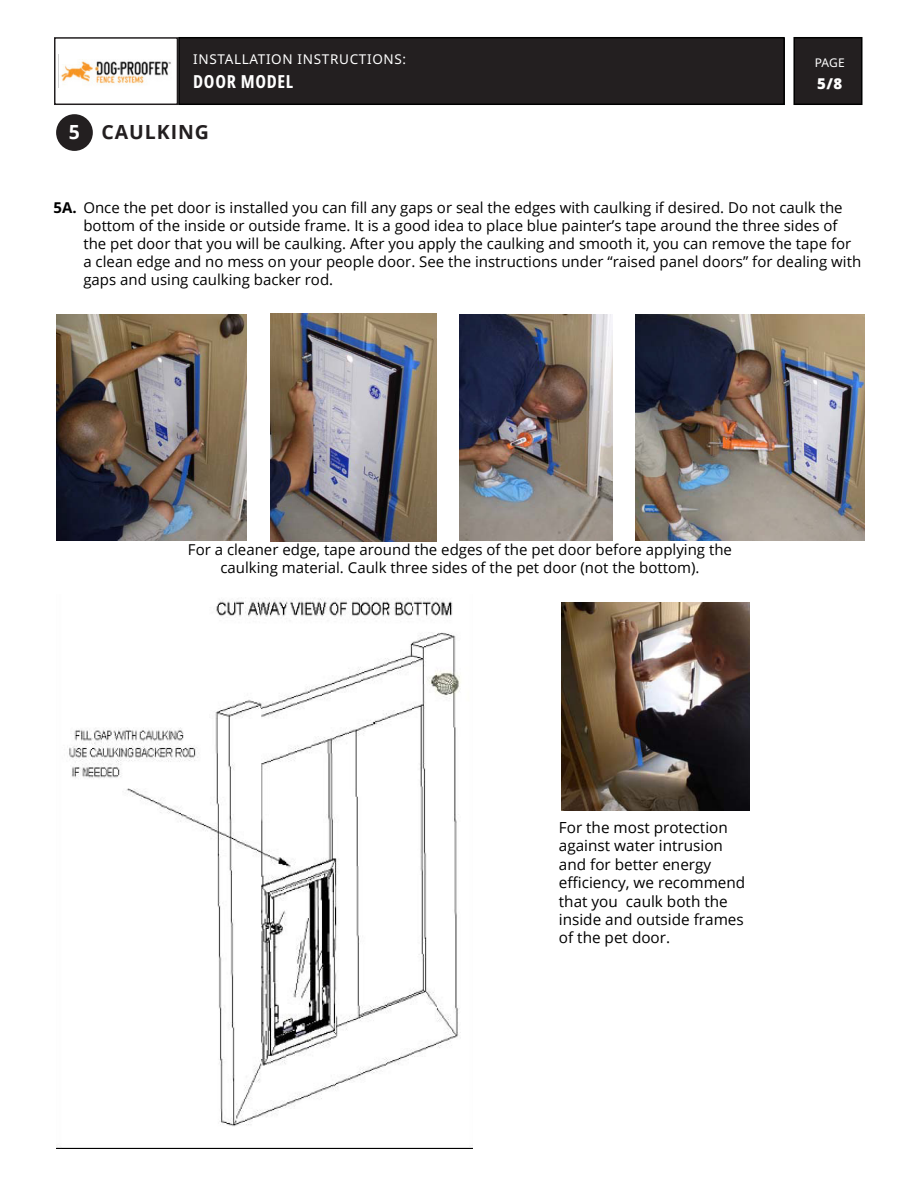
<style>
.page{position:relative;width:918px;height:1188px;background:#fff}
.page>*{position:absolute;margin:0;border:0;box-sizing:border-box;transform-origin:0 0}
.t1{font:700 19.5px "Open Sans";letter-spacing:.05em;color:#231f20}
.t2{font:700 extra-condensed 18px "Noto Sans Georgian";letter-spacing:.04em;color:#fff}
.t3{font:15.3px/18.3px "Open Sans";color:#000}
.t4{font:15px/18px "Open Sans";color:#000}
.t5{font:800 15px "Open Sans";color:#fff}
.t6{font:13.5px "Noto Sans";letter-spacing:.05em;color:#fff}
.t7{font:12px "Noto Sans";color:#fff}
.s1{color:#fff}
.s2{font-family:"Noto Sans Georgian";font-weight:900}
.s3{font-family:"Noto Sans";font-weight:700}
</style>
<div class="page">
<div style="left:54px;top:37px;width:124px;height:68px;border:2px solid #231f20"></div>
<img style="left:58px;top:55px;width:113px;height:32px">
<div style="left:56px;top:114px;width:37px;height:37px;background:#231f20;border-radius:50%"></div>
<div style="left:179px;top:38px;width:605px;height:66px;background:#231f20"></div>
<div style="left:178px;top:37px;width:607px;height:68px;border:2px solid #000"></div>
<div style="left:794px;top:38px;width:68px;height:66px;background:#231f20"></div>
<div style="left:793px;top:37px;width:69px;height:68px;border:2px solid #000"></div>
<img style="left:56px;top:315px;width:191px;height:226px">
<img style="left:271px;top:314px;width:165px;height:228px">
<img style="left:460px;top:315px;width:152px;height:226px">
<img style="left:636px;top:315px;width:228px;height:226px">
<img style="left:561px;top:602px;width:189px;height:209px">
<img style="left:56px;top:597px;width:417px;height:551px">
<p class="t6" style="left:193px;top:50px;width:215px">INSTALLATION INSTRUCTIONS:</p>
<p class="t2" style="left:193px;top:68px;width:102px">DOOR MODEL</p>
<h1 class="t1" style="left:69px;top:118px;width:142px"><span class="s1">5</span> CAULKING</h1>
<p class="t7" style="left:815px;top:54px;width:31px">PAGE</p>
<p class="t5" style="left:817px;top:72px;width:27px"><span class="s2">5</span>/8</p>
<p class="t4" style="left:83px;top:198px;width:779px;text-indent:-30px"><span class="s3">5A.</span> Once the pet door is installed you can fill any gaps or seal the edges with caulking if desired. Do not caulk the bottom of the inside or outside frame. It is a good idea to place blue painter’s tape around the three sides of the pet door that you will be caulking. After you apply the caulking and smooth it, you can remove the tape for a clean edge and no mess on your people door. See the instructions under “raised panel doors” for dealing with gaps and using caulking backer rod.</p>
<p class="t4" style="left:188px;top:540px;width:546px;text-align:center">For a cleaner edge, tape around the edges of the pet door before applying the caulking material. Caulk three sides of the pet door (not the bottom).</p>
<p class="t3" style="left:559px;top:818px;width:188px">For the most protection against water intrusion and for better energy efficiency, we recommend that you caulk both the inside and outside frames of the pet door.</p>
</div>
